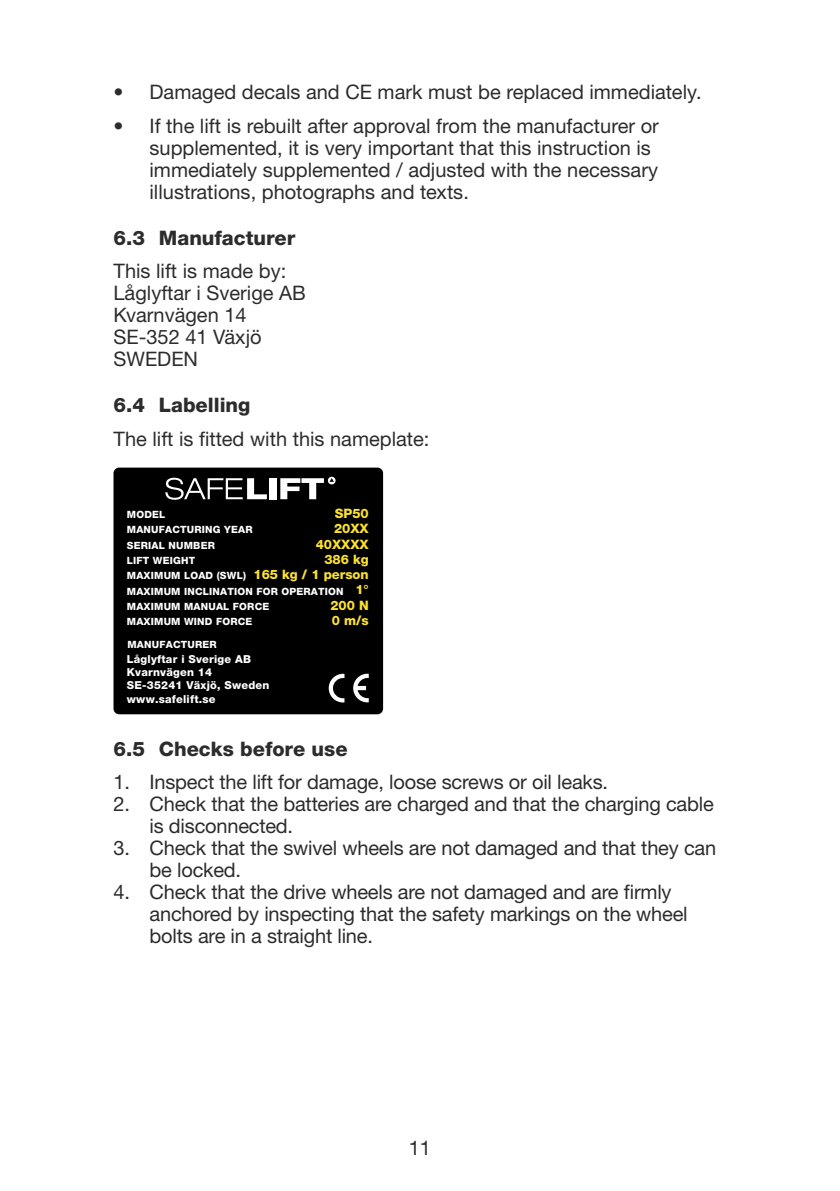
<style>
.page{position:relative;width:840px;height:1191px;background:#fff}
.page>*{position:absolute;margin:0;border:0;box-sizing:border-box;transform-origin:0 0}
.t1{font:20px/22px "Helvetica Neue LTW1 G";letter-spacing:-.01em;color:#2d2c2d}
.t2{font:800 20px "Helvetica Neue LTW1 G";color:#2d2c2d}
.t3{font:800 13px/15.4px "Helvetica Neue LTW1 G";color:#fce22f;text-align:right}
.t4{font:800 11px/13.2px "Helvetica Neue LTW1 G";letter-spacing:.02em;color:#fff}
.t5{font:800 10px/15.2px "Helvetica Neue LTW1 G";letter-spacing:.02em;color:#fff}
</style>
<div class="page">
<div style="left:113px;top:467px;width:270px;height:247px;background:#000;border-radius:6px"></div>
<svg style="left:328px;top:674px;width:16px;height:28px"></svg>
<svg style="left:353px;top:673px;width:15px;height:29px"></svg>
<svg style="left:165px;top:478px;width:102px;height:22px"></svg>
<div style="left:269px;top:478px;width:7px;height:21px;background:#fff"></div>
<svg style="left:280px;top:476px;width:56px;height:23px"></svg>
<p class="t1" style="left:113px;top:81px;width:589px">• Damaged decals and CE mark must be replaced immediately.</p>
<p class="t1" style="left:149px;top:114px;width:510px;text-indent:-36px">• If the lift is rebuilt after approval from the manufacturer or supplemented, it is very important that this instruction is immediately supplemented / adjusted with the necessary illustrations, photographs and texts.</p>
<h2 class="t2" style="left:113px;top:226px;width:183px">6.3 Manufacturer</h2>
<p class="t1" style="left:113px;top:260px;width:174px">This lift is made by:</p>
<p class="t1" style="left:113px;top:282px;width:194px">Låglyftar i Sverige AB</p>
<p class="t1" style="left:113px;top:304px;width:135px">Kvarnvägen 14</p>
<p class="t1" style="left:113px;top:326px;width:149px">SE-352 41 Växjö</p>
<p class="t1" style="left:113px;top:348px;width:86px">SWEDEN</p>
<h2 class="t2" style="left:113px;top:393px;width:138px">6.4 Labelling</h2>
<p class="t1" style="left:113px;top:427px;width:317px">The lift is fitted with this nameplate:</p>
<p class="t3" style="left:253px;top:505px;width:117px">SP50<br>20XX<br>40XXXX<br>386 kg<br>165 kg / 1 person<br>1°<br>200 N<br>0 m/s</p>
<p class="t5" style="left:127px;top:507px;width:218px">MODEL<br>MANUFACTURING YEAR<br>SERIAL NUMBER<br>LIFT WEIGHT<br>MAXIMUM LOAD (SWL)<br>MAXIMUM INCLINATION FOR OPERATION<br>MAXIMUM MANUAL FORCE<br>MAXIMUM WIND FORCE</p>
<p class="t5" style="left:127px;top:637px;width:91px">MANUFACTURER</p>
<p class="t4" style="left:127px;top:652px;width:144px">Låglyftar i Sverige AB<br>Kvarnvägen 14<br>SE-35241 Växjö, Sweden www.safelift.se</p>
<h2 class="t2" style="left:113px;top:736px;width:235px">6.5 Checks before use</h2>
<p class="t1" style="left:113px;top:770px;width:496px">1. Inspect the lift for damage, loose screws or oil leaks.</p>
<p class="t1" style="left:149px;top:792px;width:565px;text-indent:-36px">2. Check that the batteries are charged and that the charging cable is disconnected.</p>
<p class="t1" style="left:149px;top:836px;width:568px;text-indent:-36px">3. Check that the swivel wheels are not damaged and that they can be locked.</p>
<p class="t1" style="left:149px;top:880px;width:539px;text-indent:-36px">4. Check that the drive wheels are not damaged and are firmly anchored by inspecting that the safety markings on the wheel bolts are in a straight line.</p>
<p class="t1" style="left:408px;top:1136px;width:24px">11</p>
</div>
